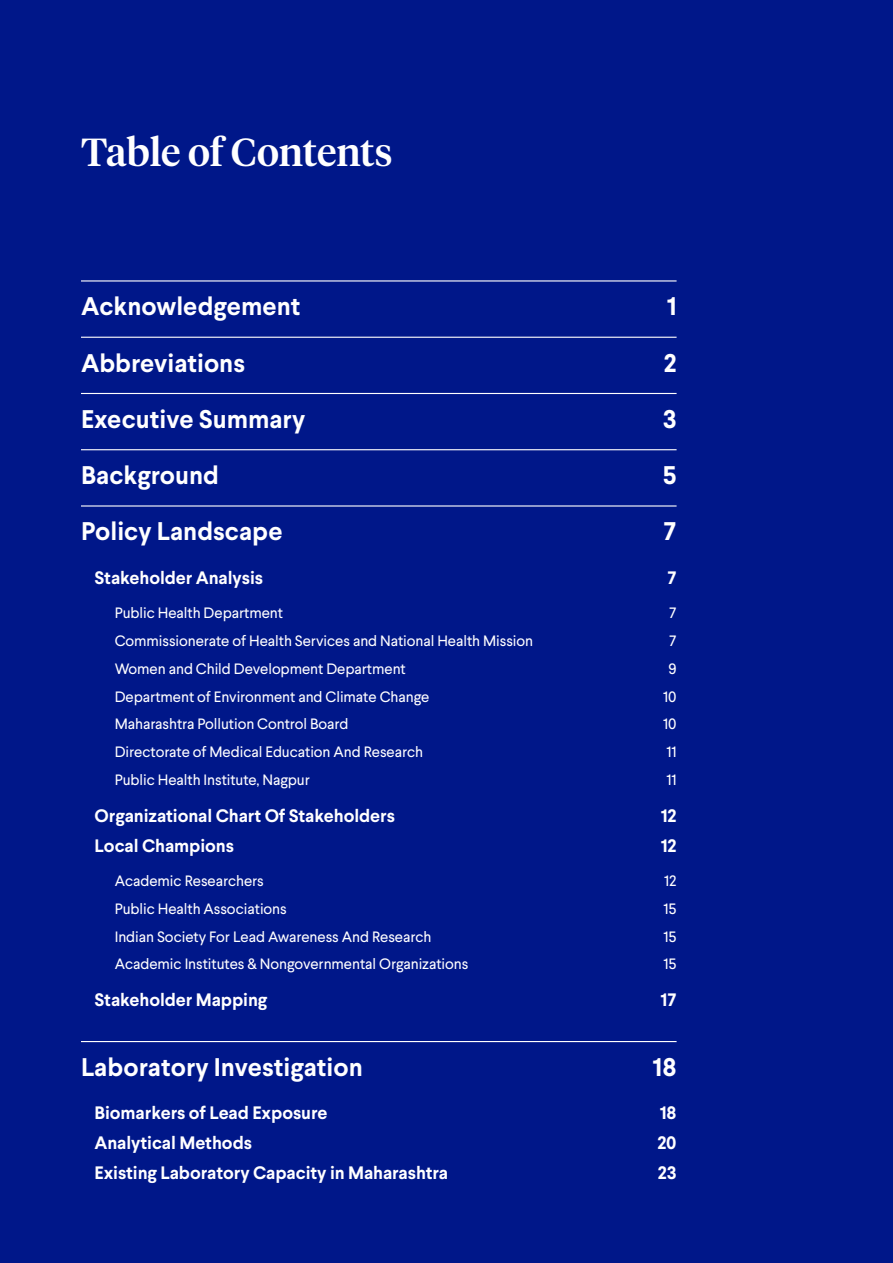
<style>
.page{position:relative;width:893px;height:1263px;background:#001789}
.page>*{position:absolute;margin:0;border:0;box-sizing:border-box;transform-origin:0 0}
.t1{font:500 39px "Tiempos Headline";color:#fff}
.t2{font:700 25.5px "Larsseit";color:#fff}
.t3{font:700 18px "Larsseit";letter-spacing:-.005em;color:#fff}
.t4{font:15px "Larsseit";letter-spacing:-.005em;color:#fff}
</style>
<div class="page">
<hr style="left:81px;top:280px;width:596px;height:1px;background:#fff">
<hr style="left:81px;top:337px;width:596px;height:1px;background:#fff">
<hr style="left:81px;top:393px;width:596px;height:1px;background:#fff">
<hr style="left:81px;top:449px;width:596px;height:1px;background:#fff">
<hr style="left:81px;top:505px;width:596px;height:1px;background:#fff">
<hr style="left:81px;top:1041px;width:596px;height:1px;background:#fff">
<h1 class="t1" style="left:81px;top:125px;width:313px">Table of Contents</h1>
<h2 class="t2" style="left:81px;top:290px;width:221px">Acknowledgement</h2>
<h2 class="t2" style="left:667px;top:290px;width:11px">1</h2>
<h2 class="t2" style="left:81px;top:346px;width:166px">Abbreviations</h2>
<h2 class="t2" style="left:664px;top:346px;width:14px">2</h2>
<h2 class="t2" style="left:81px;top:402px;width:226px">Executive Summary</h2>
<h2 class="t2" style="left:663px;top:402px;width:15px">3</h2>
<h2 class="t2" style="left:81px;top:459px;width:139px">Background</h2>
<h2 class="t2" style="left:663px;top:459px;width:15px">5</h2>
<h2 class="t2" style="left:81px;top:515px;width:203px">Policy Landscape</h2>
<h2 class="t2" style="left:664px;top:515px;width:14px">7</h2>
<p class="t3" style="left:94px;top:566px;width:170px">Stakeholder Analysis</p>
<p class="t3" style="left:667px;top:566px;width:11px">7</p>
<p class="t4" style="left:115px;top:604px;width:170px">Public Health Department</p>
<p class="t4" style="left:669px;top:604px;width:9px">7</p>
<p class="t4" style="left:115px;top:631px;width:420px">Commissionerate of Health Services and National Health Mission</p>
<p class="t4" style="left:669px;top:631px;width:9px">7</p>
<p class="t4" style="left:115px;top:659px;width:293px">Women and Child Development Department</p>
<p class="t4" style="left:668px;top:659px;width:10px">9</p>
<p class="t4" style="left:115px;top:687px;width:316px">Department of Environment and Climate Change</p>
<p class="t4" style="left:663px;top:687px;width:15px">10</p>
<p class="t4" style="left:115px;top:715px;width:235px">Maharashtra Pollution Control Board</p>
<p class="t4" style="left:663px;top:715px;width:15px">10</p>
<p class="t4" style="left:115px;top:742px;width:310px">Directorate of Medical Education And Research</p>
<p class="t4" style="left:666px;top:742px;width:12px">11</p>
<p class="t4" style="left:115px;top:770px;width:197px">Public Health Institute, Nagpur</p>
<p class="t4" style="left:666px;top:770px;width:12px">11</p>
<p class="t3" style="left:94px;top:804px;width:302px">Organizational Chart Of Stakeholders</p>
<p class="t3" style="left:661px;top:804px;width:17px">12</p>
<p class="t3" style="left:94px;top:834px;width:141px">Local Champions</p>
<p class="t3" style="left:661px;top:834px;width:17px">12</p>
<p class="t4" style="left:115px;top:871px;width:151px">Academic Researchers</p>
<p class="t4" style="left:664px;top:871px;width:14px">12</p>
<p class="t4" style="left:115px;top:899px;width:173px">Public Health Associations</p>
<p class="t4" style="left:663px;top:899px;width:15px">15</p>
<p class="t4" style="left:115px;top:927px;width:318px">Indian Society For Lead Awareness And Research</p>
<p class="t4" style="left:663px;top:927px;width:15px">15</p>
<p class="t4" style="left:115px;top:955px;width:355px">Academic Institutes &amp; Nongovernmental Organizations</p>
<p class="t4" style="left:663px;top:955px;width:15px">15</p>
<p class="t3" style="left:94px;top:988px;width:174px">Stakeholder Mapping</p>
<p class="t3" style="left:661px;top:988px;width:17px">17</p>
<h2 class="t2" style="left:81px;top:1050px;width:283px">Laboratory Investigation</h2>
<h2 class="t2" style="left:653px;top:1050px;width:26px">18</h2>
<p class="t3" style="left:94px;top:1101px;width:234px">Biomarkers of Lead Exposure</p>
<p class="t3" style="left:660px;top:1101px;width:18px">18</p>
<p class="t3" style="left:94px;top:1131px;width:159px">Analytical Methods</p>
<p class="t3" style="left:657px;top:1131px;width:21px">20</p>
<p class="t3" style="left:94px;top:1161px;width:355px">Existing Laboratory Capacity in Maharashtra</p>
<p class="t3" style="left:658px;top:1161px;width:20px">23</p>
</div>
